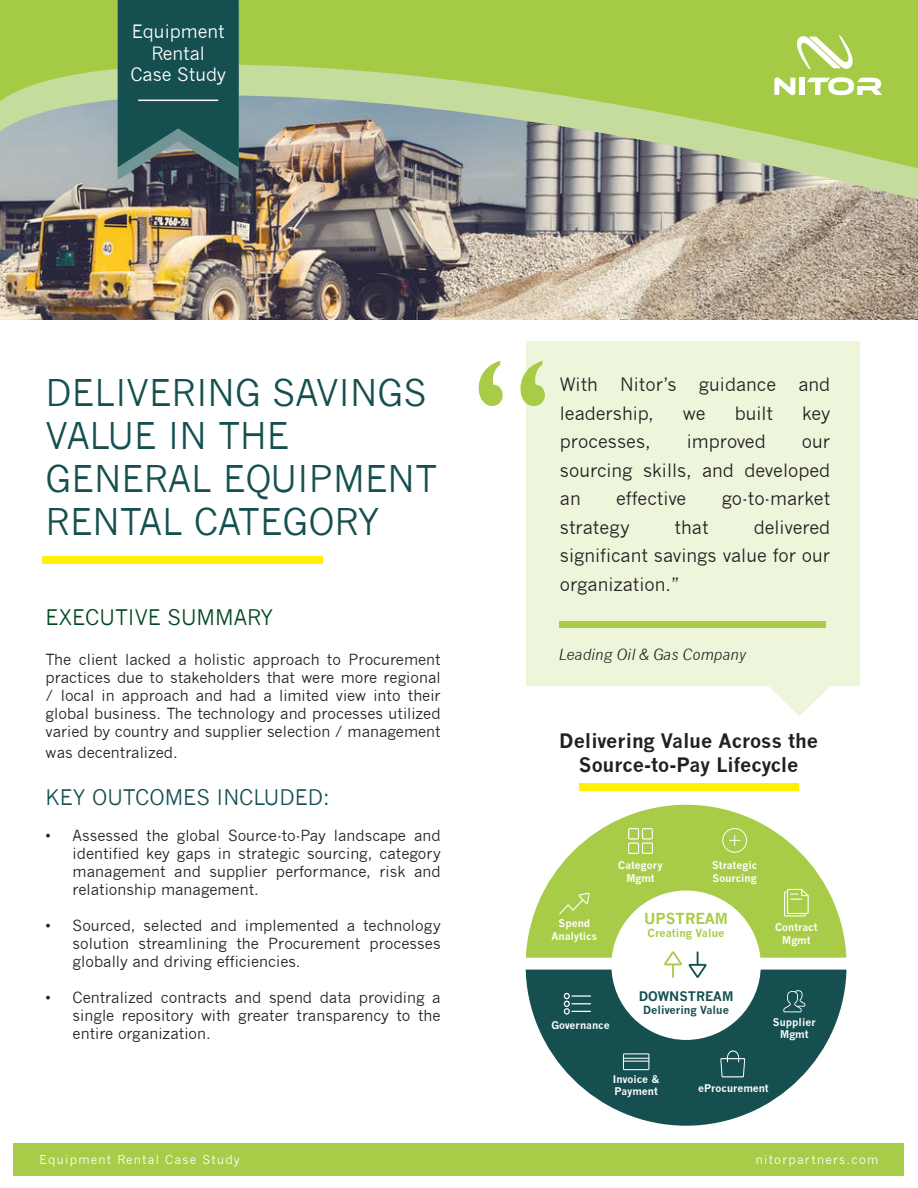
<style>
.page{position:relative;width:918px;height:1188px;background:#fff}
.page>*{position:absolute;margin:0;border:0;box-sizing:border-box;transform-origin:0 0}
.t1{font:187.5px "Gill Sans";color:#a8cc47}
.t2{font:36px/43.2px "News Gothic";color:#154f4f}
.t3{font:21px "News Gothic";color:#154f4f}
.t4{font:21px "News Gothic";color:#00481c}
.t5{font:700 19.5px/23.4px "News Gothic";color:#231f20;text-align:center}
.t6{font:18px/28.5px "News Gothic";color:#231f20;text-align:justify}
.t7{font:18px/21.6px "News Gothic";color:#fff;text-align:center}
.t8{font:15px/18px "News Gothic";color:#231f20;text-align:justify}
.t9{font:italic 15px "News Gothic";color:#231f20}
.t10{font:700 14.85px "News Gothic";color:#a8cc47}
.t11{font:700 12.9px "News Gothic";color:#154f4f}
.t12{font:12px "News Gothic";letter-spacing:.1em;color:#fff}
.t13{font:700 10.95px "News Gothic";color:#154f4f}
.t14{font:700 10.95px "News Gothic";color:#a8cc47}
.t15{font:700 10.35px/12.5px "News Gothic";color:#fff;text-align:center}
</style>
<div class="page">
<img style="left:0;top:200px;width:918px;height:120px">
<img style="left:0;top:173px;width:918px;height:27px">
<svg style="left:0;top:0;width:918px;height:173px;background:#a8c26c"></svg>
<svg style="left:797px;top:34px;width:56px;height:37px"></svg>
<svg style="left:774px;top:77px;width:21px;height:18px"></svg>
<div style="left:799px;top:78px;width:6px;height:17px;background:#fff"></div>
<svg style="left:807px;top:77px;width:75px;height:18px"></svg>
<div style="left:14px;top:1143px;width:890px;height:32px;background:#a8cc47"></div>
<div style="left:42px;top:556px;width:281px;height:8px;background:#fff101"></div>
<div style="left:526px;top:341px;width:334px;height:345px;background:#edf5da"></div>
<div style="left:560px;top:621px;width:266px;height:7px;background:#a8cc47"></div>
<svg style="left:769px;top:686px;width:61px;height:30px"></svg>
<svg style="left:118px;top:0;width:121px;height:180px;background:#215354"></svg>
<hr style="left:138px;top:100px;width:80px;height:1px;background:#fff">
<svg style="left:526px;top:805px;width:321px;height:153px;fill:#a8cc47"></svg>
<svg style="left:526px;top:970px;width:321px;height:156px;fill:#154f4f"></svg>
<svg style="left:559px;top:893px;width:31px;height:21px"></svg>
<svg style="left:628px;top:828px;width:25px;height:26px"></svg>
<svg style="left:722px;top:828px;width:25px;height:25px"></svg>
<svg style="left:784px;top:889px;width:25px;height:28px"></svg>
<svg style="left:623px;top:1053px;width:26px;height:17px"></svg>
<svg style="left:720px;top:1050px;width:25px;height:27px"></svg>
<svg style="left:564px;top:993px;width:27px;height:22px"></svg>
<svg style="left:783px;top:990px;width:22px;height:22px"></svg>
<div style="left:611px;top:891px;width:150px;height:149px;background:#fff;border-radius:50%"></div>
<svg style="left:664px;top:951px;width:18px;height:27px"></svg>
<svg style="left:689px;top:951px;width:18px;height:27px"></svg>
<div style="left:579px;top:783px;width:219px;height:8px;background:#fff101"></div>
<p class="t7" style="left:132px;top:21px;width:95px">Equipment<br>Rental</p>
<p class="t7" style="left:130px;top:64px;width:97px">Case Study</p>
<p class="t2" style="left:46px;top:371px;width:393px">DELIVERING SAVINGS<br>VALUE IN THE<br>GENERAL EQUIPMENT<br>RENTAL CATEGORY</p>
<p class="t4" style="left:46px;top:605px;width:229px">EXECUTIVE SUMMARY</p>
<p class="t8" style="left:46px;top:650px;width:397px">The client lacked a holistic approach to Procurement practices due to stakeholders that were more regional / local in approach and had a limited view into their global business. The technology and processes utilized varied by country and supplier selection / management</p>
<p class="t8" style="left:46px;top:744px;width:134px">was decentralized.</p>
<p class="t3" style="left:46px;top:785px;width:286px">KEY OUTCOMES INCLUDED:</p>
<p class="t8" style="left:73px;top:827px;width:370px;text-indent:-27px">• Assessed the global Source-to-Pay landscape and identified key gaps in strategic sourcing, category management and supplier performance, risk and relationship management.</p>
<p class="t8" style="left:73px;top:917px;width:370px;text-indent:-27px">• Sourced, selected and implemented a technology solution streamlining the Procurement processes globally and driving efficiencies.</p>
<p class="t8" style="left:73px;top:989px;width:370px;text-indent:-27px">• Centralized contracts and spend data providing a single repository with greater transparency to the entire organization.</p>
<p class="t1" style="left:472px;top:317px;width:82px">“</p>
<p class="t6" style="left:560px;top:371px;width:272px">With Nitor’s guidance and leadership,</p>
<p class="t6" style="left:683px;top:399px;width:24px">we</p>
<p class="t6" style="left:735px;top:399px;width:40px">built</p>
<p class="t6" style="left:802px;top:399px;width:30px">key</p>
<p class="t6" style="left:560px;top:428px;width:92px">processes,</p>
<p class="t6" style="left:687px;top:428px;width:81px">improved</p>
<p class="t6" style="left:560px;top:428px;width:272px;text-indent:242px">our sourcing skills, and developed an</p>
<p class="t6" style="left:616px;top:485px;width:72px">effective</p>
<p class="t6" style="left:722px;top:485px;width:110px">go-to-market</p>
<p class="t6" style="left:560px;top:513px;width:71px">strategy</p>
<p class="t6" style="left:675px;top:513px;width:35px">that</p>
<p class="t6" style="left:560px;top:513px;width:272px;text-indent:194px">delivered significant savings value for our organization.”</p>
<p class="t9" style="left:558px;top:646px;width:189px">Leading Oil &amp; Gas Company</p>
<p class="t5" style="left:559px;top:729px;width:260px">Delivering Value Across the<br>Source-to-Pay Lifecycle</p>
<p class="t15" style="left:618px;top:859px;width:46px">Category<br>Mgmt</p>
<p class="t15" style="left:712px;top:859px;width:47px;text-align:left">Strategic<br>Sourcing</p>
<p class="t15" style="left:559px;top:917px;width:33px">Spend</p>
<p class="t15" style="left:552px;top:930px;width:47px">Analytics</p>
<p class="t10" style="left:644px;top:910px;width:86px">UPSTREAM</p>
<p class="t14" style="left:648px;top:927px;width:78px">Creating Value</p>
<p class="t15" style="left:775px;top:921px;width:44px">Contract<br>Mgmt</p>
<p class="t11" style="left:639px;top:988px;width:96px">DOWNSTREAM</p>
<p class="t13" style="left:643px;top:1003px;width:87px">Delivering Value</p>
<p class="t15" style="left:551px;top:1019px;width:60px">Governance</p>
<p class="t15" style="left:773px;top:1016px;width:44px">Supplier<br>Mgmt</p>
<p class="t15" style="left:613px;top:1073px;width:48px;text-align:left">Invoice &amp;<br>Payment</p>
<p class="t15" style="left:698px;top:1082px;width:72px">eProcurement</p>
<p class="t12" style="left:40px;top:1152px;width:202px">Equipment Rental Case Study</p>
<p class="t12" style="left:756px;top:1152px;width:124px">nitorpartners.com</p>
</div>
